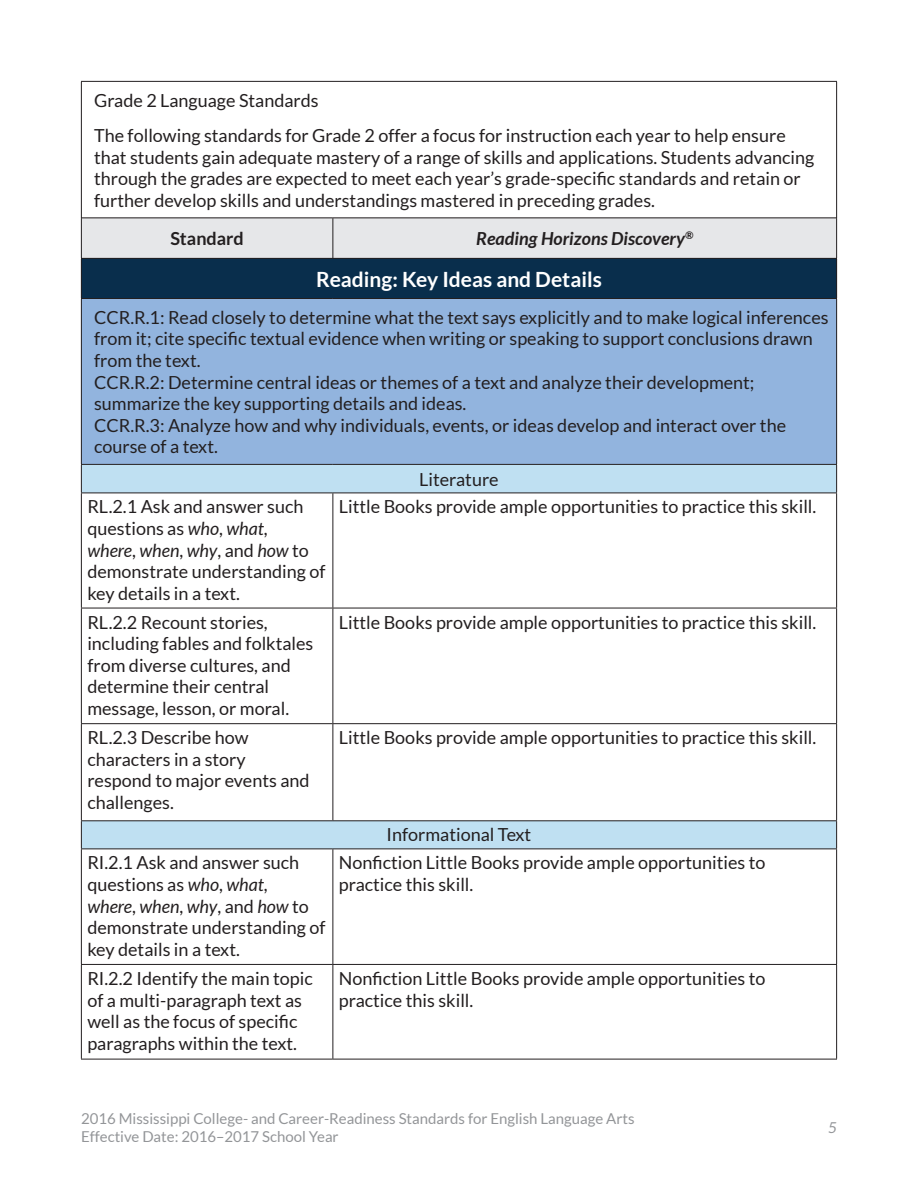
<style>
.page{position:relative;width:918px;height:1188px;background:#fff}
.page>*{position:absolute;margin:0;border:0;box-sizing:border-box;transform-origin:0 0}
.New_Heading{font:700 21px "Lato";color:#fff}
.New_body{font:18px/21.6px "Lato";color:#231f20}
.Numbered_List{font:18px/21.6px "Lato";color:#231f20}
.New_body-2{font:italic 700 18px "Lato";color:#231f20}
.New_body-3{font:700 18px "Lato";color:#231f20}
.t1{font:15px/18px "Lato";color:#939598}
.t2{font:italic 15px "Lato";color:#939598}
.s1{font-style:italic}
</style>
<div class="page">
<hr style="left:81px;top:81px;width:756px;height:1px;background:#231f20">
<hr style="left:81px;top:82px;width:1px;height:136px;background:#231f20">
<hr style="left:836px;top:82px;width:1px;height:136px;background:#231f20">
<div style="left:82px;top:219px;width:754px;height:39px;background:#e6e7e9"></div>
<div style="left:81px;top:258px;width:756px;height:40px;background:#092e4c"></div>
<div style="left:81px;top:298px;width:756px;height:166px;background:#92b4de"></div>
<svg style="left:82px;top:465px;width:754px;height:384px"></svg>
<hr style="left:81px;top:218px;width:252px;height:1px;background:#231f20">
<hr style="left:81px;top:218px;width:1px;height:40px;background:#231f20">
<hr style="left:333px;top:218px;width:504px;height:1px;background:#231f20">
<hr style="left:333px;top:218px;width:1px;height:40px;background:#231f20">
<hr style="left:836px;top:218px;width:1px;height:40px;background:#231f20">
<hr style="left:81px;top:258px;width:252px;height:1px;background:#231f20">
<hr style="left:81px;top:259px;width:1px;height:39px;background:#231f20">
<hr style="left:333px;top:258px;width:504px;height:1px;background:#231f20">
<hr style="left:836px;top:259px;width:1px;height:39px;background:#231f20">
<hr style="left:81px;top:298px;width:252px;height:1px;background:#231f20">
<hr style="left:81px;top:299px;width:1px;height:165px;background:#231f20">
<hr style="left:333px;top:298px;width:504px;height:1px;background:#231f20">
<hr style="left:836px;top:299px;width:1px;height:165px;background:#231f20">
<hr style="left:81px;top:493px;width:1px;height:115px;background:#231f20">
<hr style="left:333px;top:493px;width:1px;height:115px;background:#231f20">
<hr style="left:836px;top:493px;width:1px;height:115px;background:#231f20">
<hr style="left:81px;top:608px;width:252px;height:1px;background:#231f20">
<hr style="left:81px;top:608px;width:1px;height:115px;background:#231f20">
<hr style="left:333px;top:608px;width:504px;height:1px;background:#231f20">
<hr style="left:333px;top:608px;width:1px;height:115px;background:#231f20">
<hr style="left:836px;top:608px;width:1px;height:115px;background:#231f20">
<hr style="left:81px;top:723px;width:252px;height:1px;background:#231f20">
<hr style="left:81px;top:724px;width:1px;height:96px;background:#231f20">
<hr style="left:333px;top:723px;width:504px;height:1px;background:#231f20">
<hr style="left:333px;top:724px;width:1px;height:96px;background:#231f20">
<hr style="left:836px;top:724px;width:1px;height:96px;background:#231f20">
<hr style="left:81px;top:849px;width:1px;height:115px;background:#231f20">
<hr style="left:333px;top:849px;width:1px;height:115px;background:#231f20">
<hr style="left:836px;top:849px;width:1px;height:115px;background:#231f20">
<hr style="left:81px;top:964px;width:252px;height:1px;background:#231f20">
<hr style="left:81px;top:965px;width:1px;height:94px;background:#231f20">
<hr style="left:333px;top:964px;width:504px;height:1px;background:#231f20">
<hr style="left:333px;top:965px;width:1px;height:94px;background:#231f20">
<hr style="left:836px;top:965px;width:1px;height:94px;background:#231f20">
<hr style="left:81px;top:1059px;width:252px;height:1px;background:#231f20">
<hr style="left:333px;top:1059px;width:504px;height:1px;background:#231f20">
<hr style="left:81px;top:464px;width:252px;height:1px;background:#231f20">
<svg style="left:81px;top:465px;width:1px;height:28px"></svg>
<hr style="left:333px;top:464px;width:504px;height:1px;background:#231f20">
<svg style="left:836px;top:465px;width:1px;height:28px"></svg>
<hr style="left:81px;top:493px;width:252px;height:1px;background:#231f20">
<hr style="left:333px;top:493px;width:504px;height:1px;background:#231f20">
<hr style="left:81px;top:849px;width:252px;height:1px;background:#231f20">
<hr style="left:333px;top:849px;width:504px;height:1px;background:#231f20">
<hr style="left:81px;top:820px;width:252px;height:1px;background:#231f20">
<svg style="left:81px;top:821px;width:1px;height:28px"></svg>
<hr style="left:333px;top:820px;width:504px;height:1px;background:#231f20">
<svg style="left:836px;top:821px;width:1px;height:28px"></svg>
<p class="Numbered_List" style="left:94px;top:90px;width:226px">Grade 2 Language Standards</p>
<p class="Numbered_List" style="left:94px;top:125px;width:722px">The following standards for Grade 2 offer a focus for instruction each year to help ensure that students gain adequate mastery of a range of skills and applications. Students advancing through the grades are expected to meet each year’s grade-specific standards and retain or further develop skills and understandings mastered in preceding grades.</p>
<p class="New_body-3" style="left:170px;top:229px;width:75px">Standard</p>
<p class="New_body-2" style="left:476px;top:229px;width:219px">Reading Horizons Discovery<sup>®</sup></p>
<p class="New_Heading" style="left:316px;top:267px;width:287px">Reading: Key Ideas and Details</p>
<p class="Numbered_List" style="left:94px;top:306px;width:736px">CCR.R.1: Read closely to determine what the text says explicitly and to make logical inferences from it; cite specific textual evidence when writing or speaking to support conclusions drawn from the text.</p>
<p class="Numbered_List" style="left:94px;top:371px;width:662px">CCR.R.2: Determine central ideas or themes of a text and analyze their development; summarize the key supporting details and ideas.</p>
<p class="Numbered_List" style="left:94px;top:414px;width:694px">CCR.R.3: Analyze how and why individuals, events, or ideas develop and interact over the course of a text.</p>
<p class="Numbered_List" style="left:419px;top:468px;width:81px">Literature</p>
<p class="New_body" style="left:87px;top:496px;width:240px">RL.2.1 Ask and answer such questions as <span class="s1">who</span>, <span class="s1">what</span>,<br><span class="s1">where</span>, <span class="s1">when</span>, <span class="s1">why</span>, and <span class="s1">how</span> to demonstrate understanding of key details in a text.</p>
<p class="New_body" style="left:339px;top:496px;width:479px">Little Books provide ample opportunities to practice this skill.</p>
<p class="New_body" style="left:87px;top:611px;width:228px">RL.2.2 Recount stories, including fables and folktales from diverse cultures, and determine their central message, lesson, or moral.</p>
<p class="New_body" style="left:339px;top:611px;width:479px">Little Books provide ample opportunities to practice this skill.</p>
<p class="New_body" style="left:87px;top:727px;width:224px">RL.2.3 Describe how characters in a story respond to major events and challenges.</p>
<p class="New_body" style="left:339px;top:727px;width:479px">Little Books provide ample opportunities to practice this skill.</p>
<p class="New_body" style="left:387px;top:824px;width:146px">Informational Text</p>
<p class="New_body" style="left:87px;top:852px;width:240px">RI.2.1 Ask and answer such questions as <span class="s1">who</span>, <span class="s1">what</span>,<br><span class="s1">where</span>, <span class="s1">when</span>, <span class="s1">why</span>, and <span class="s1">how</span> to demonstrate understanding of key details in a text.</p>
<p class="New_body" style="left:339px;top:852px;width:428px">Nonfiction Little Books provide ample opportunities to practice this skill.</p>
<p class="New_body" style="left:87px;top:967px;width:227px">RI.2.2 Identify the main topic of a multi-paragraph text as well as the focus of specific paragraphs within the text.</p>
<p class="New_body" style="left:339px;top:967px;width:428px">Nonfiction Little Books provide ample opportunities to practice this skill.</p>
<p class="t1" style="left:81px;top:1110px;width:555px">2016 Mississippi College- and Career-Readiness Standards for English Language Arts<br>Effective Date: 2016–2017 School Year</p>
<p class="t2" style="left:828px;top:1120px;width:10px">5</p>
</div>
